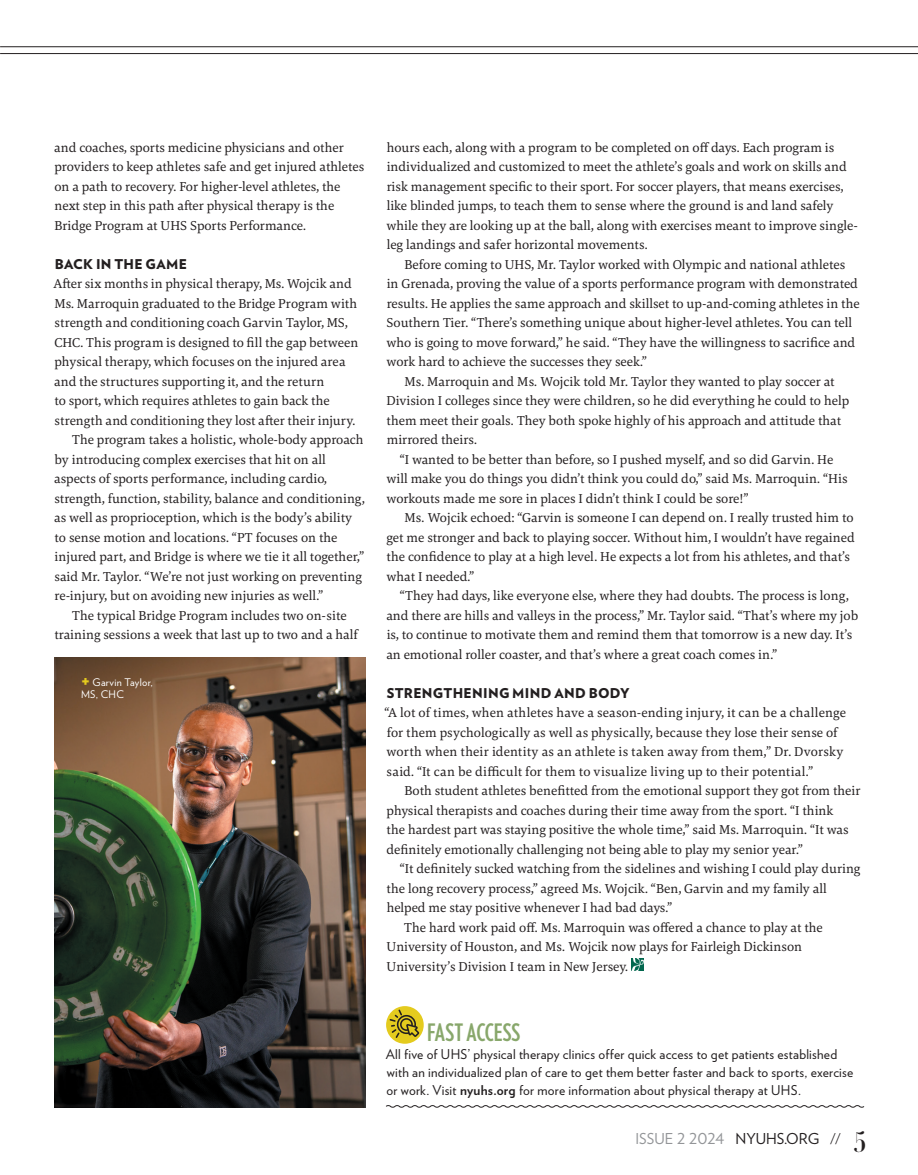
<style>
.page{position:relative;width:918px;height:1175px;background:#fff}
.page>*{position:absolute;margin:0;border:0;box-sizing:border-box;transform-origin:0 0}
.CTA_Hed_UHS{font:700 24px "Verlag Compressed";color:#88a76b}
.t1{font:15px "Verlag";color:#939598}
.Body_indent_UHS{font:13.5px/19.5px "Carrara";color:#231f20}
.Body_no_indent_UHS{font:13.5px/19.5px "Carrara";letter-spacing:.005em;color:#231f20}
.CTA_Body_UHS{font:13.5px/18px "Verlag";letter-spacing:.015em;color:#231f20}
.Subheads_UHS{font:900 13.5px "Verlag";letter-spacing:.025em;color:#231f20}
.Caption_body_UHS{font:10.5px/12px "Verlag";letter-spacing:.03em;color:#fff}
.s1{font-weight:900;font-size:19.5px;color:#e4cb1e}
.s2{font-weight:700}
.s3{color:#231f20}
.s4{font-family:"Helvetica Neue LT Std";font-weight:300;color:#231f20}
.s5{font-family:"Didot HTF B24 Bold";font-size:28.5px;color:#231f20}
</style>
<div class="page">
<hr style="left:0;top:53px;width:918px;height:1px;background:#231f20">
<hr style="left:0;top:46px;width:918px;height:1px;background:#231f20">
<svg style="left:631px;top:958px;width:13px;height:12px"></svg>
<img style="left:54px;top:657px;width:312px;height:450px">
<svg style="left:386px;top:1105px;width:479px;height:3px"></svg>
<div style="left:386px;top:1006px;width:38px;height:37px;background:#e4cb1e;border-radius:50%"></div>
<svg style="left:390px;top:1009px;width:29px;height:29px"></svg>
<p class="Body_indent_UHS" style="left:54px;top:137px;width:312px">and coaches, sports medicine physicians and other providers to keep athletes safe and get injured athletes on a path to recovery. For higher-level athletes, the next step in this path after physical therapy is the Bridge Program at UHS Sports Performance.</p>
<p class="Subheads_UHS" style="left:55px;top:252px;width:134px">BACK IN THE GAME</p>
<p class="Body_no_indent_UHS" style="left:53px;top:274px;width:306px">After six months in physical therapy, Ms. Wojcik and Ms. Marroquin graduated to the Bridge Program with strength and conditioning coach Garvin Taylor, MS, CHC. This program is designed to fill the gap between physical therapy, which focuses on the injured area and the structures supporting it, and the return<br>to sport, which requires athletes to gain back the strength and conditioning they lost after their injury.</p>
<p class="Body_indent_UHS" style="left:54px;top:430px;width:312px;text-indent:18px">The program takes a holistic, whole-body approach by introducing complex exercises that hit on all aspects of sports performance, including cardio, strength, function, stability, balance and conditioning, as well as proprioception, which is the body’s ability to sense motion and locations. “PT focuses on the injured part, and Bridge is where we tie it all together,” said Mr. Taylor. “We’re not just working on preventing re-injury, but on avoiding new injuries as well.”</p>
<p class="Body_indent_UHS" style="left:55px;top:605px;width:305px;text-align:center">The typical Bridge Program includes two on-site training sessions a week that last up to two and a half</p>
<p class="Caption_body_UHS" style="left:81px;top:675px;width:73px"><span class="s1">+</span> Garvin Taylor,<br>MS, CHC</p>
<p class="Body_indent_UHS" style="left:386px;top:137px;width:473px">hours each, along with a program to be completed on off days. Each program is individualized and customized to meet the athlete’s goals and work on skills and risk management specific to their sport. For soccer players, that means exercises, like blinded jumps, to teach them to sense where the ground is and land safely while they are looking up at the ball, along with exercises meant to improve single&shy;leg landings and safer horizontal movements.</p>
<p class="Body_indent_UHS" style="left:386px;top:254px;width:475px;text-indent:18px">Before coming to UHS, Mr. Taylor worked with Olympic and national athletes in Grenada, proving the value of a sports performance program with demonstrated results. He applies the same approach and skillset to up-and-coming athletes in the Southern Tier. “There’s something unique about higher-level athletes. You can tell who is going to move forward,” he said. “They have the willingness to sacrifice and work hard to achieve the successes they seek.”</p>
<p class="Body_indent_UHS" style="left:387px;top:371px;width:464px;text-indent:18px">Ms. Marroquin and Ms. Wojcik told Mr. Taylor they wanted to play soccer at Division I colleges since they were children, so he did everything he could to help them meet their goals. They both spoke highly of his approach and attitude that mirrored theirs.</p>
<p class="Body_indent_UHS" style="left:386px;top:449px;width:463px;text-indent:13px">“I wanted to be better than before, so I pushed myself, and so did Garvin. He will make you do things you didn’t think you could do,” said Ms. Marroquin. “His workouts made me sore in places I didn’t think I could be sore!”</p>
<p class="Body_indent_UHS" style="left:386px;top:508px;width:470px;text-indent:18px">Ms. Wojcik echoed: “Garvin is someone I can depend on. I really trusted him to get me stronger and back to playing soccer. Without him, I wouldn’t have regained the confidence to play at a high level. He expects a lot from his athletes, and that’s what I needed.”</p>
<p class="Body_indent_UHS" style="left:386px;top:586px;width:473px;text-indent:13px">“They had days, like everyone else, where they had doubts. The process is long, and there are hills and valleys in the process,” Mr. Taylor said. “That’s where my job is, to continue to motivate them and remind them that tomorrow is a new day. It’s an emotional roller coaster, and that’s where a great coach comes in.”</p>
<p class="Subheads_UHS" style="left:387px;top:681px;width:245px">STRENGTHENING MIND AND BODY</p>
<p class="Body_no_indent_UHS" style="left:384px;top:703px;width:463px">“A lot of times, when athletes have a season-ending injury, it can be a challenge for them psychologically as well as physically, because they lose their sense of worth when their identity as an athlete is taken away from them,” Dr. Dvorsky said. “It can be difficult for them to visualize living up to their potential.”</p>
<p class="Body_indent_UHS" style="left:387px;top:781px;width:476px;text-indent:18px">Both student athletes benefitted from the emotional support they got from their physical therapists and coaches during their time away from the sport. “I think<br>the hardest part was staying positive the whole time,” said Ms. Marroquin. “It was definitely emotionally challenging not being able to play my senior year.”</p>
<p class="Body_indent_UHS" style="left:387px;top:859px;width:475px;text-indent:13px">“It definitely sucked watching from the sidelines and wishing I could play during the long recovery process,” agreed Ms. Wojcik. “Ben, Garvin and my family all helped me stay positive whenever I had bad days.”</p>
<p class="Body_indent_UHS" style="left:387px;top:917px;width:438px;text-indent:17px">The hard work paid off. Ms. Marroquin was offered a chance to play at the<br>University of Houston, and Ms. Wojcik now plays for Fairleigh Dickinson<br>University’s Division I team in New Jersey.</p>
<p class="CTA_Hed_UHS" style="left:427px;top:1015px;width:95px">FAST ACCESS</p>
<p class="CTA_Body_UHS" style="left:386px;top:1044px;width:469px">All five of UHS’ physical therapy clinics offer quick access to get patients established with an individualized plan of care to get them better faster and back to sports, exercise or work. Visit <span class="s2">nyuhs.org</span> for more information about physical therapy at UHS.</p>
<p class="t1" style="left:636px;top:1127px;width:232px">ISSUE 2 2024 <span class="s3">NYUHS.ORG</span> <span class="s4">//</span> <span class="s5">5</span></p>
</div>
